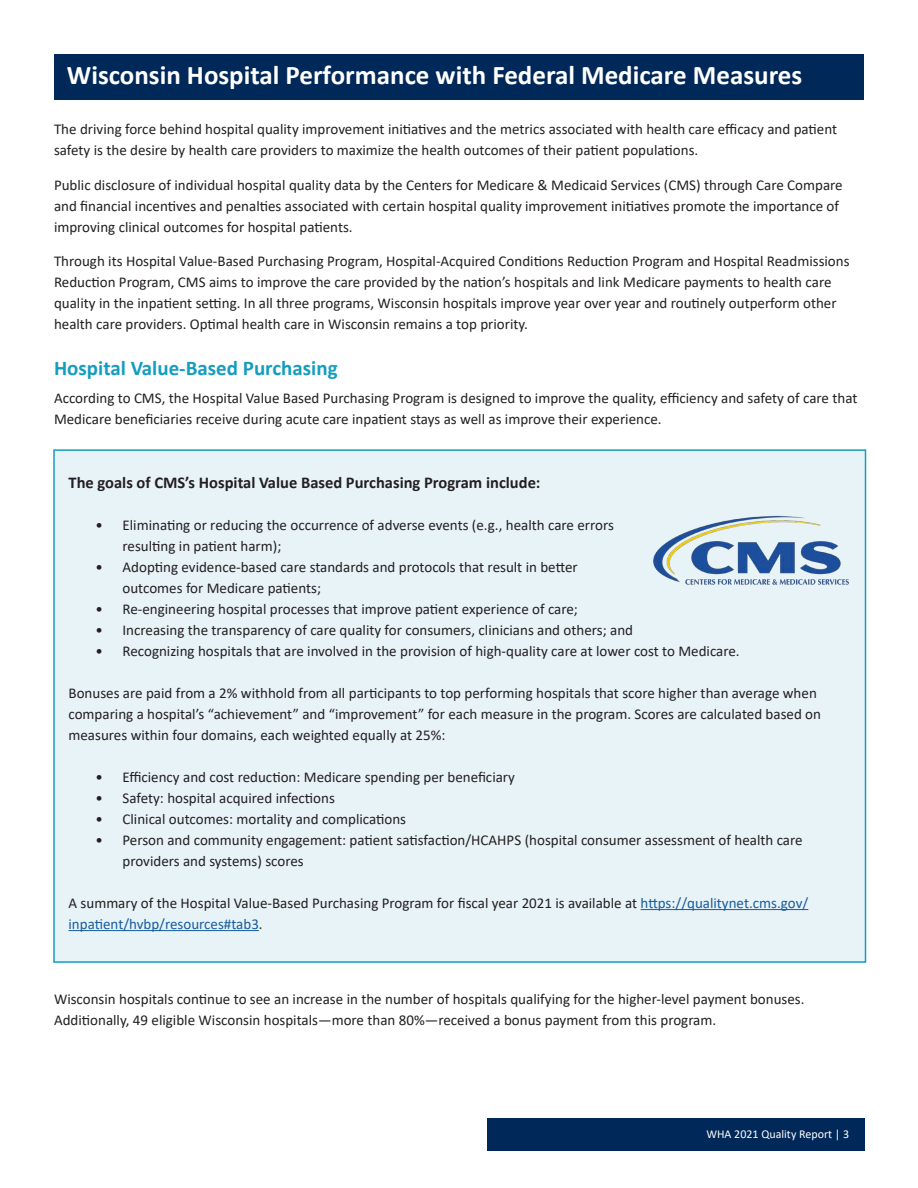
<style>
.page{position:relative;width:918px;height:1188px;background:#fff}
.page>*{position:absolute;margin:0;border:0;box-sizing:border-box;transform-origin:0 0}
.Headilngs{font:700 27px "Calibri";color:#fff}
.Subhead{font:700 21px "Calibri";color:#149dbf}
.Body_Copy{font:700 16.5px "Calibri";color:#231f20}
.Body_Copy-2{font:15px/21px "Calibri";color:#231f20}
.t1{font:12px "Calibri";color:#fff}
.s1{color:#175d9e}
</style>
<div class="page">
<div style="left:488px;top:1118px;width:378px;height:32px;background:#002858"></div>
<div style="left:54px;top:54px;width:810px;height:46px;background:#002858"></div>
<div style="left:53px;top:449px;width:813px;height:514px;background:#e8f3f8;border:2px solid #149dbf"></div>
<hr style="left:641px;top:909px;width:167px;height:1px;background:#175d9e">
<hr style="left:69px;top:930px;width:190px;height:1px;background:#175d9e">
<img style="left:653px;top:516px;width:196px;height:68px">
<p class="Headilngs" style="left:67px;top:56px;width:737px">Wisconsin Hospital Performance with Federal Medicare Measures</p>
<p class="Body_Copy-2" style="left:54px;top:119px;width:785px">The driving force behind hospital quality improvement initiatives and the metrics associated with health care efficacy and patient safety is the desire by health care providers to maximize the health outcomes of their patient populations.</p>
<p class="Body_Copy-2" style="left:54px;top:174px;width:790px">Public disclosure of individual hospital quality data by the Centers for Medicare &amp; Medicaid Services (CMS) through Care Compare and financial incentives and penalties associated with certain hospital quality improvement initiatives promote the importance of improving clinical outcomes for hospital patients.</p>
<p class="Body_Copy-2" style="left:54px;top:251px;width:797px">Through its Hospital Value-Based Purchasing Program, Hospital-Acquired Conditions Reduction Program and Hospital Readmissions Reduction Program, CMS aims to improve the care provided by the nation’s hospitals and link Medicare payments to health care quality in the inpatient setting. In all three programs, Wisconsin hospitals improve year over year and routinely outperform other health care providers. Optimal health care in Wisconsin remains a top priority.</p>
<p class="Subhead" style="left:54px;top:353px;width:285px">Hospital Value-Based Purchasing</p>
<p class="Body_Copy-2" style="left:54px;top:387px;width:805px">According to CMS, the Hospital Value Based Purchasing Program is designed to improve the quality, efficiency and safety of care that<br>Medicare beneficiaries receive during acute care inpatient stays as well as improve their experience.</p>
<p class="Body_Copy" style="left:69px;top:471px;width:474px">The goals of CMS’s Hospital Value Based Purchasing Program include:</p>
<p class="Body_Copy-2" style="left:123px;top:514px;width:493px;text-indent:-27px">• Eliminating or reducing the occurrence of adverse events (e.g., health care errors resulting in patient harm);</p>
<p class="Body_Copy-2" style="left:123px;top:556px;width:457px;text-indent:-27px">• Adopting evidence-based care standards and protocols that result in better outcomes for Medicare patients;</p>
<p class="Body_Copy-2" style="left:96px;top:598px;width:484px">• Re-engineering hospital processes that improve patient experience of care;</p>
<p class="Body_Copy-2" style="left:96px;top:619px;width:539px">• Increasing the transparency of care quality for consumers, clinicians and others; and</p>
<p class="Body_Copy-2" style="left:96px;top:640px;width:646px">• Recognizing hospitals that are involved in the provision of high-quality care at lower cost to Medicare.</p>
<p class="Body_Copy-2" style="left:69px;top:682px;width:754px">Bonuses are paid from a 2% withhold from all participants to top performing hospitals that score higher than average when comparing a hospital’s “achievement” and “improvement” for each measure in the program. Scores are calculated based on measures within four domains, each weighted equally at 25%:</p>
<p class="Body_Copy-2" style="left:96px;top:766px;width:421px">• Efficiency and cost reduction: Medicare spending per beneficiary</p>
<p class="Body_Copy-2" style="left:96px;top:787px;width:241px">• Safety: hospital acquired infections</p>
<p class="Body_Copy-2" style="left:96px;top:808px;width:312px">• Clinical outcomes: mortality and complications</p>
<p class="Body_Copy-2" style="left:123px;top:829px;width:682px;text-indent:-27px">• Person and community engagement: patient satisfaction/HCAHPS (hospital consumer assessment of health care providers and systems) scores</p>
<p class="Body_Copy-2" style="left:69px;top:892px;width:741px">A summary of the Hospital Value-Based Purchasing Program for fiscal year 2021 is available at <span class="s1">https://qualitynet.cms.gov/ inpatient/hvbp/resources#tab3</span>.</p>
<p class="Body_Copy-2" style="left:54px;top:988px;width:752px">Wisconsin hospitals continue to see an increase in the number of hospitals qualifying for the higher-level payment bonuses.<br>Additionally, 49 eligible Wisconsin hospitals—more than 80%—received a bonus payment from this program.</p>
<p class="t1" style="left:707px;top:1125px;width:144px">WHA 2021 Quality Report | 3</p>
</div>
